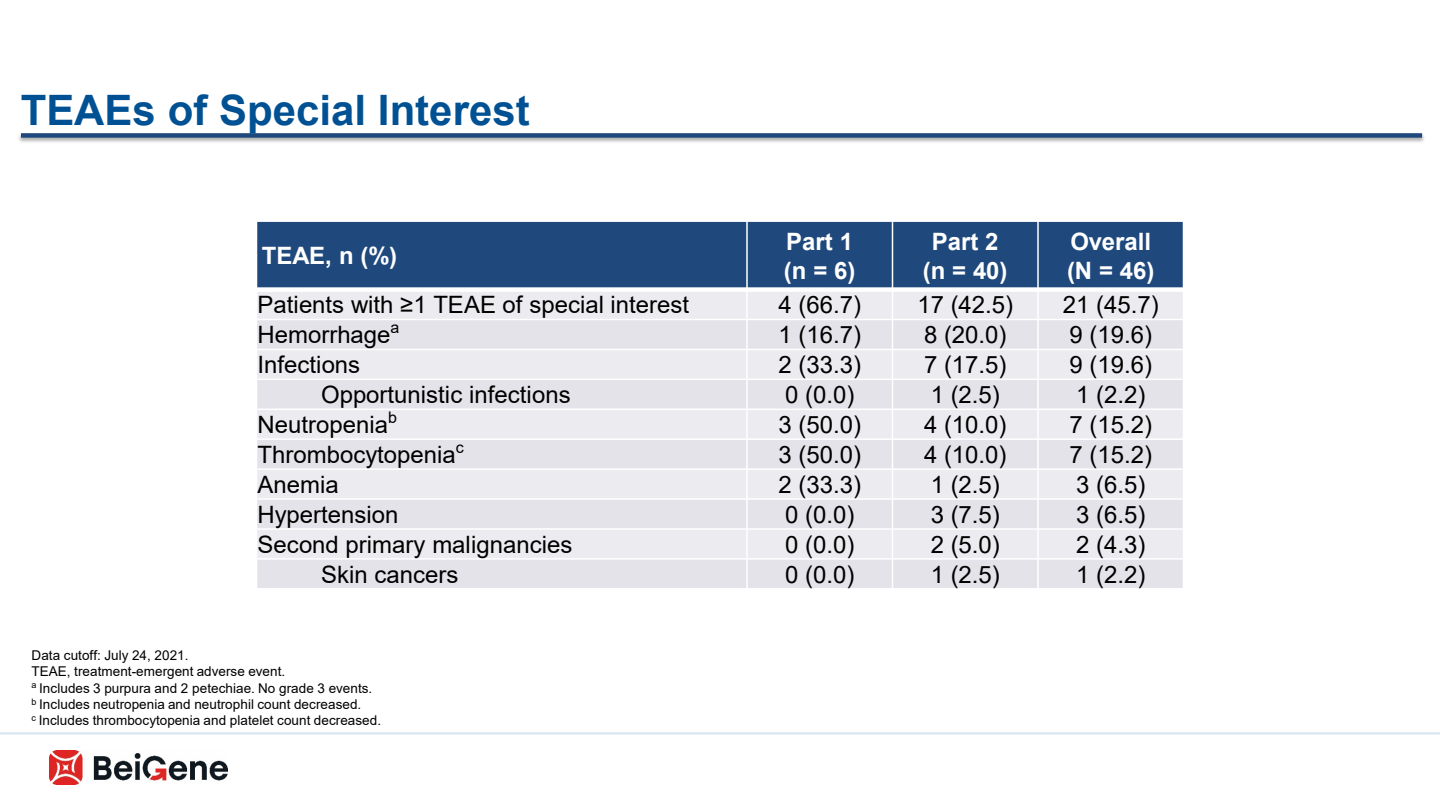
<style>
.page{position:relative;width:1440px;height:810px;background:#fff}
.page>*{position:absolute;margin:0;border:0;box-sizing:border-box;transform-origin:0 0}
.t1{font:700 42px "Arial";color:#005193}
.t2{font:24px "Arial";color:#000}
.t3{font:700 24px/28.8px "Arial";color:#fff}
.t4{font:13.5px "Arial";letter-spacing:.005em;color:#000}
</style>
<div class="page">
<hr style="left:0;top:732px;width:1440px;height:3px;background:#d9e5ef">
<img style="left:50px;top:751px;width:178px;height:33px">
<div style="left:21px;top:133px;width:1401px;height:5px;background:#1f497d"></div>
<div style="left:256px;top:221px;width:491px;height:69px;background:#1f497d"></div>
<div style="left:747px;top:221px;width:145px;height:69px;background:#1f497d"></div>
<div style="left:892px;top:221px;width:146px;height:69px;background:#1f497d"></div>
<div style="left:1038px;top:221px;width:146px;height:69px;background:#1f497d"></div>
<div style="left:256px;top:290px;width:491px;height:30px;background:#ececf0"></div>
<div style="left:747px;top:290px;width:145px;height:30px;background:#ececf0"></div>
<div style="left:892px;top:290px;width:146px;height:30px;background:#ececf0"></div>
<div style="left:1038px;top:290px;width:146px;height:30px;background:#ececf0"></div>
<div style="left:256px;top:320px;width:491px;height:29px;background:#e3e3e9"></div>
<div style="left:747px;top:320px;width:145px;height:29px;background:#e3e3e9"></div>
<div style="left:892px;top:320px;width:146px;height:29px;background:#e3e3e9"></div>
<div style="left:1038px;top:320px;width:146px;height:29px;background:#e3e3e9"></div>
<div style="left:256px;top:349px;width:491px;height:30px;background:#ececf0"></div>
<div style="left:747px;top:349px;width:145px;height:30px;background:#ececf0"></div>
<div style="left:892px;top:349px;width:146px;height:30px;background:#ececf0"></div>
<div style="left:1038px;top:349px;width:146px;height:30px;background:#ececf0"></div>
<div style="left:256px;top:379px;width:491px;height:30px;background:#e3e3e9"></div>
<div style="left:747px;top:379px;width:145px;height:30px;background:#e3e3e9"></div>
<div style="left:892px;top:379px;width:146px;height:30px;background:#e3e3e9"></div>
<div style="left:1038px;top:379px;width:146px;height:30px;background:#e3e3e9"></div>
<div style="left:256px;top:409px;width:491px;height:30px;background:#ececf0"></div>
<div style="left:747px;top:409px;width:145px;height:30px;background:#ececf0"></div>
<div style="left:892px;top:409px;width:146px;height:30px;background:#ececf0"></div>
<div style="left:1038px;top:409px;width:146px;height:30px;background:#ececf0"></div>
<div style="left:256px;top:439px;width:491px;height:30px;background:#e3e3e9"></div>
<div style="left:747px;top:439px;width:145px;height:30px;background:#e3e3e9"></div>
<div style="left:892px;top:439px;width:146px;height:30px;background:#e3e3e9"></div>
<div style="left:1038px;top:439px;width:146px;height:30px;background:#e3e3e9"></div>
<div style="left:256px;top:469px;width:491px;height:30px;background:#ececf0"></div>
<div style="left:747px;top:469px;width:145px;height:30px;background:#ececf0"></div>
<div style="left:892px;top:469px;width:146px;height:30px;background:#ececf0"></div>
<div style="left:1038px;top:469px;width:146px;height:30px;background:#ececf0"></div>
<div style="left:256px;top:499px;width:491px;height:30px;background:#e3e3e9"></div>
<div style="left:747px;top:499px;width:145px;height:30px;background:#e3e3e9"></div>
<div style="left:892px;top:499px;width:146px;height:30px;background:#e3e3e9"></div>
<div style="left:1038px;top:499px;width:146px;height:30px;background:#e3e3e9"></div>
<div style="left:256px;top:529px;width:491px;height:30px;background:#ececf0"></div>
<div style="left:747px;top:529px;width:145px;height:30px;background:#ececf0"></div>
<div style="left:892px;top:529px;width:146px;height:30px;background:#ececf0"></div>
<div style="left:1038px;top:529px;width:146px;height:30px;background:#ececf0"></div>
<div style="left:256px;top:559px;width:491px;height:30px;background:#e3e3e9"></div>
<div style="left:747px;top:559px;width:145px;height:30px;background:#e3e3e9"></div>
<div style="left:892px;top:559px;width:146px;height:30px;background:#e3e3e9"></div>
<div style="left:1038px;top:559px;width:146px;height:30px;background:#e3e3e9"></div>
<hr style="left:746px;top:220px;width:2px;height:370px;background:#fff">
<hr style="left:892px;top:220px;width:1px;height:370px;background:#fff">
<hr style="left:1037px;top:220px;width:2px;height:370px;background:#fff">
<div style="left:256px;top:287px;width:928px;height:5px;background:#fff"></div>
<hr style="left:256px;top:319px;width:928px;height:1px;background:#fff">
<hr style="left:256px;top:349px;width:928px;height:1px;background:#fff">
<hr style="left:256px;top:379px;width:928px;height:1px;background:#fff">
<hr style="left:256px;top:409px;width:928px;height:1px;background:#fff">
<hr style="left:256px;top:438px;width:928px;height:2px;background:#fff">
<hr style="left:256px;top:468px;width:928px;height:2px;background:#fff">
<hr style="left:256px;top:498px;width:928px;height:2px;background:#fff">
<hr style="left:256px;top:528px;width:928px;height:2px;background:#fff">
<hr style="left:256px;top:558px;width:928px;height:2px;background:#fff">
<hr style="left:256px;top:220px;width:1px;height:370px;background:#fff">
<hr style="left:1183px;top:220px;width:1px;height:370px;background:#fff">
<hr style="left:256px;top:220px;width:928px;height:2px;background:#fff">
<hr style="left:256px;top:588px;width:928px;height:2px;background:#fff">
<h2 class="t1" style="left:21px;top:81px;width:511px">TEAEs of Special Interest</h2>
<p class="t3" style="left:262px;top:242px;width:137px">TEAE, n (%)</p>
<p class="t3" style="left:784px;top:227px;width:73px">Part 1 (n = 6)</p>
<p class="t3" style="left:932px;top:227px;width:68px">Part 2</p>
<p class="t3" style="left:923px;top:256px;width:86px">(n = 40)</p>
<p class="t3" style="left:1070px;top:227px;width:82px">Overall</p>
<p class="t3" style="left:1067px;top:256px;width:89px">(N = 46)</p>
<p class="t2" style="left:258px;top:288px;width:433px">Patients with ≥1 TEAE of special interest</p>
<p class="t2" style="left:779px;top:288px;width:84px">4 (66.7)</p>
<p class="t2" style="left:917px;top:288px;width:97px">17 (42.5)</p>
<p class="t2" style="left:1063px;top:288px;width:97px">21 (45.7)</p>
<p class="t2" style="left:258px;top:318px;width:143px">Hemorrhage<sup>a</sup></p>
<p class="t2" style="left:779px;top:318px;width:84px">1 (16.7)</p>
<p class="t2" style="left:924px;top:318px;width:84px">8 (20.0)</p>
<p class="t2" style="left:1070px;top:318px;width:84px">9 (19.6)</p>
<p class="t2" style="left:258px;top:348px;width:104px">Infections</p>
<p class="t2" style="left:779px;top:348px;width:84px">2 (33.3)</p>
<p class="t2" style="left:924px;top:348px;width:84px">7 (17.5)</p>
<p class="t2" style="left:1070px;top:348px;width:84px">9 (19.6)</p>
<p class="t2" style="left:321px;top:378px;width:251px">Opportunistic infections</p>
<p class="t2" style="left:785px;top:378px;width:71px">0 (0.0)</p>
<p class="t2" style="left:931px;top:378px;width:71px">1 (2.5)</p>
<p class="t2" style="left:1076px;top:378px;width:71px">1 (2.2)</p>
<p class="t2" style="left:258px;top:408px;width:141px">Neutropenia<sup>b</sup></p>
<p class="t2" style="left:779px;top:408px;width:84px">3 (50.0)</p>
<p class="t2" style="left:924px;top:408px;width:84px">4 (10.0)</p>
<p class="t2" style="left:1070px;top:408px;width:84px">7 (15.2)</p>
<p class="t2" style="left:258px;top:438px;width:208px">Thrombocytopenia<sup>c</sup></p>
<p class="t2" style="left:779px;top:438px;width:84px">3 (50.0)</p>
<p class="t2" style="left:924px;top:438px;width:84px">4 (10.0)</p>
<p class="t2" style="left:1070px;top:438px;width:84px">7 (15.2)</p>
<p class="t2" style="left:258px;top:468px;width:83px">Anemia</p>
<p class="t2" style="left:779px;top:468px;width:84px">2 (33.3)</p>
<p class="t2" style="left:931px;top:468px;width:71px">1 (2.5)</p>
<p class="t2" style="left:1076px;top:468px;width:71px">3 (6.5)</p>
<p class="t2" style="left:258px;top:498px;width:142px">Hypertension</p>
<p class="t2" style="left:785px;top:498px;width:71px">0 (0.0)</p>
<p class="t2" style="left:931px;top:498px;width:71px">3 (7.5)</p>
<p class="t2" style="left:1076px;top:498px;width:71px">3 (6.5)</p>
<p class="t2" style="left:258px;top:528px;width:316px">Second primary malignancies</p>
<p class="t2" style="left:785px;top:528px;width:71px">0 (0.0)</p>
<p class="t2" style="left:931px;top:528px;width:71px">2 (5.0)</p>
<p class="t2" style="left:1076px;top:528px;width:71px">2 (4.3)</p>
<p class="t2" style="left:321px;top:558px;width:139px">Skin cancers</p>
<p class="t2" style="left:785px;top:558px;width:71px">0 (0.0)</p>
<p class="t2" style="left:931px;top:558px;width:71px">1 (2.5)</p>
<p class="t2" style="left:1076px;top:558px;width:71px">1 (2.2)</p>
<p class="t4" style="left:32px;top:646px;width:158px">Data cutoff: July 24, 2021.</p>
<p class="t4" style="left:32px;top:662px;width:255px">TEAE, treatment-emergent adverse event.</p>
<p class="t4" style="left:32px;top:678px;width:342px"><sup>a</sup> Includes 3 purpura and 2 petechiae. No grade 3 events.</p>
<p class="t4" style="left:32px;top:695px;width:331px"><sup>b</sup> Includes neutropenia and neutrophil count decreased.</p>
<p class="t4" style="left:32px;top:711px;width:351px"><sup>c</sup> Includes thrombocytopenia and platelet count decreased.</p>
</div>
